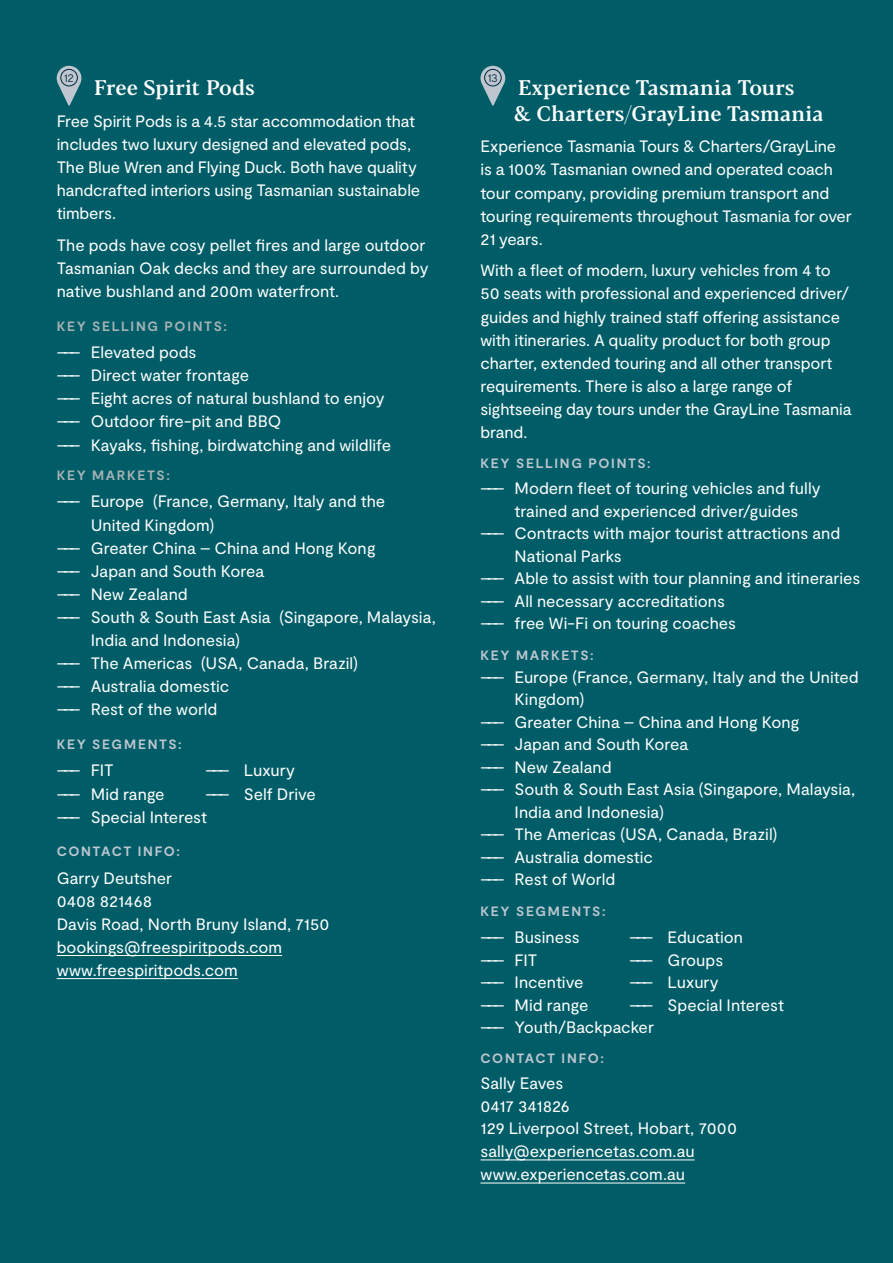
<style>
.page{position:relative;width:893px;height:1263px;background:#005d67}
.page>*{position:absolute;margin:0;border:0;box-sizing:border-box;transform-origin:0 0}
.t1{font:500 21px/25.5px "Blacker Text";color:#fff}
.t2{font:16.5px/23.1px "Moderat";letter-spacing:-.005em;color:#fff}
.t3{font:700 13.5px "Moderat";letter-spacing:.12em;color:#bec6d0}
.t4{font:700 13.5px "Moderat";letter-spacing:.12em;color:#a7b3b6}
.t5{font:300 12px "Moderat";color:#012639}
</style>
<div class="page">
<hr style="left:57px;top:955px;width:225px;height:1px;background:#fff">
<hr style="left:57px;top:978px;width:181px;height:1px;background:#fff">
<svg style="left:57px;top:66px;width:24px;height:40px"></svg>
<div style="left:60px;top:69px;width:18px;height:17px;border:1px solid #012639;border-radius:50%"></div>
<hr style="left:480px;top:1159px;width:215px;height:1px;background:#fff">
<hr style="left:480px;top:1183px;width:205px;height:1px;background:#fff">
<svg style="left:480px;top:66px;width:25px;height:40px"></svg>
<div style="left:484px;top:69px;width:18px;height:17px;border:1px solid #012639;border-radius:50%"></div>
<p class="t5" style="left:64px;top:70px;width:12px">12</p>
<p class="t1" style="left:94px;top:76px;width:162px">Free Spirit Pods</p>
<p class="t2" style="left:57px;top:110px;width:365px">Free Spirit Pods is a 4.5 star accommodation that includes two luxury designed and elevated pods, The Blue Wren and Flying Duck. Both have quality handcrafted interiors using Tasmanian sustainable timbers.</p>
<p class="t2" style="left:57px;top:234px;width:373px">The pods have cosy pellet fires and large outdoor<br>Tasmanian Oak decks and they are surrounded by native bushland and 200m waterfront.</p>
<p class="t4" style="left:57px;top:318px;width:172px">KEY SELLING POINTS:</p>
<p class="t2" style="left:57px;top:341px;width:336px">––– Elevated pods<br>––– Direct water frontage<br>––– Eight acres of natural bushland to enjoy ––– Outdoor fire-pit and BBQ<br>––– Kayaks, fishing, birdwatching and wildlife</p>
<p class="t4" style="left:57px;top:467px;width:115px">KEY MARKETS:</p>
<p class="t2" style="left:57px;top:491px;width:330px">––– Europe (France, Germany, Italy and the</p>
<p class="t2" style="left:91px;top:514px;width:125px">United Kingdom)</p>
<p class="t2" style="left:57px;top:537px;width:320px">––– Greater China – China and Hong Kong</p>
<p class="t2" style="left:57px;top:560px;width:209px">––– Japan and South Korea</p>
<p class="t2" style="left:57px;top:583px;width:133px">––– New Zealand</p>
<p class="t2" style="left:57px;top:606px;width:381px">––– South &amp; South East Asia (Singapore, Malaysia,</p>
<p class="t2" style="left:91px;top:629px;width:151px">India and Indonesia)</p>
<p class="t2" style="left:57px;top:652px;width:303px">––– The Americas (USA, Canada, Brazil)</p>
<p class="t2" style="left:57px;top:675px;width:174px">––– Australia domestic</p>
<p class="t2" style="left:57px;top:698px;width:162px">––– Rest of the world</p>
<p class="t3" style="left:57px;top:736px;width:127px">KEY SEGMENTS:</p>
<p class="t2" style="left:57px;top:760px;width:58px">––– FIT</p>
<p class="t2" style="left:206px;top:760px;width:91px">––– Luxury</p>
<p class="t2" style="left:57px;top:783px;width:109px">––– Mid range</p>
<p class="t2" style="left:57px;top:783px;width:261px;text-indent:149px">––– Self Drive ––– Special Interest</p>
<p class="t3" style="left:57px;top:844px;width:125px">CONTACT INFO:</p>
<p class="t2" style="left:57px;top:867px;width:274px">Garry Deutsher<br>0408 821468<br>Davis Road, North Bruny Island, 7150 bookings@freespiritpods.com www.freespiritpods.com</p>
<p class="t5" style="left:487px;top:70px;width:12px">13</p>
<p class="t1" style="left:514px;top:76px;width:311px">Experience Tasmania Tours<br>&amp; Charters/GrayLine Tasmania</p>
<p class="t2" style="left:480px;top:135px;width:373px">Experience Tasmania Tours &amp; Charters/GrayLine is a 100% Tasmanian owned and operated coach tour company, providing premium transport and touring requirements throughout Tasmania for over 21 years.</p>
<p class="t2" style="left:480px;top:259px;width:373px">With a fleet of modern, luxury vehicles from 4 to 50 seats with professional and experienced driver/ guides and highly trained staff offering assistance with itineraries. A quality product for both group charter, extended touring and all other transport requirements. There is also a large range of sightseeing day tours under the GrayLine Tasmania brand.</p>
<p class="t3" style="left:480px;top:455px;width:172px">KEY SELLING POINTS:</p>
<p class="t2" style="left:480px;top:477px;width:341px">––– Modern fleet of touring vehicles and fully</p>
<p class="t2" style="left:514px;top:500px;width:285px">trained and experienced driver/guides</p>
<p class="t2" style="left:480px;top:522px;width:361px">––– Contracts with major tourist attractions and</p>
<p class="t2" style="left:514px;top:545px;width:109px">National Parks</p>
<p class="t2" style="left:480px;top:567px;width:381px">––– Able to assist with tour planning and itineraries</p>
<p class="t2" style="left:480px;top:590px;width:246px">––– All necessary accreditations</p>
<p class="t2" style="left:480px;top:612px;width:257px">––– free Wi-Fi on touring coaches</p>
<p class="t3" style="left:480px;top:648px;width:115px">KEY MARKETS:</p>
<p class="t2" style="left:480px;top:666px;width:380px">––– Europe (France, Germany, Italy and the United</p>
<p class="t2" style="left:514px;top:688px;width:71px">Kingdom)</p>
<p class="t2" style="left:480px;top:711px;width:320px">––– Greater China – China and Hong Kong</p>
<p class="t2" style="left:480px;top:733px;width:209px">––– Japan and South Korea</p>
<p class="t2" style="left:480px;top:756px;width:133px">––– New Zealand</p>
<p class="t2" style="left:480px;top:778px;width:376px">––– South &amp; South East Asia (Singapore, Malaysia,</p>
<p class="t2" style="left:514px;top:801px;width:151px">India and Indonesia)</p>
<p class="t2" style="left:480px;top:823px;width:299px">––– The Americas (USA, Canada, Brazil)</p>
<p class="t2" style="left:480px;top:846px;width:174px">––– Australia domestic</p>
<p class="t2" style="left:480px;top:868px;width:136px">––– Rest of World</p>
<p class="t3" style="left:480px;top:904px;width:127px">KEY SEGMENTS:</p>
<p class="t2" style="left:480px;top:926px;width:101px">––– Business</p>
<p class="t2" style="left:629px;top:926px;width:115px">––– Education</p>
<p class="t2" style="left:480px;top:949px;width:58px">––– FIT</p>
<p class="t2" style="left:629px;top:949px;width:95px">––– Groups</p>
<p class="t2" style="left:480px;top:971px;width:104px">––– Incentive</p>
<p class="t2" style="left:629px;top:971px;width:91px">––– Luxury</p>
<p class="t2" style="left:480px;top:994px;width:109px">––– Mid range</p>
<p class="t2" style="left:480px;top:994px;width:305px;line-height:22.5px;text-indent:149px">––– Special Interest ––– Youth/Backpacker</p>
<p class="t3" style="left:480px;top:1050px;width:125px">CONTACT INFO:</p>
<p class="t2" style="left:480px;top:1073px;width:258px;line-height:22.6px">Sally Eaves<br>0417 341826<br>129 Liverpool Street, Hobart, 7000 sally@experiencetas.com.au www.experiencetas.com.au</p>
</div>
